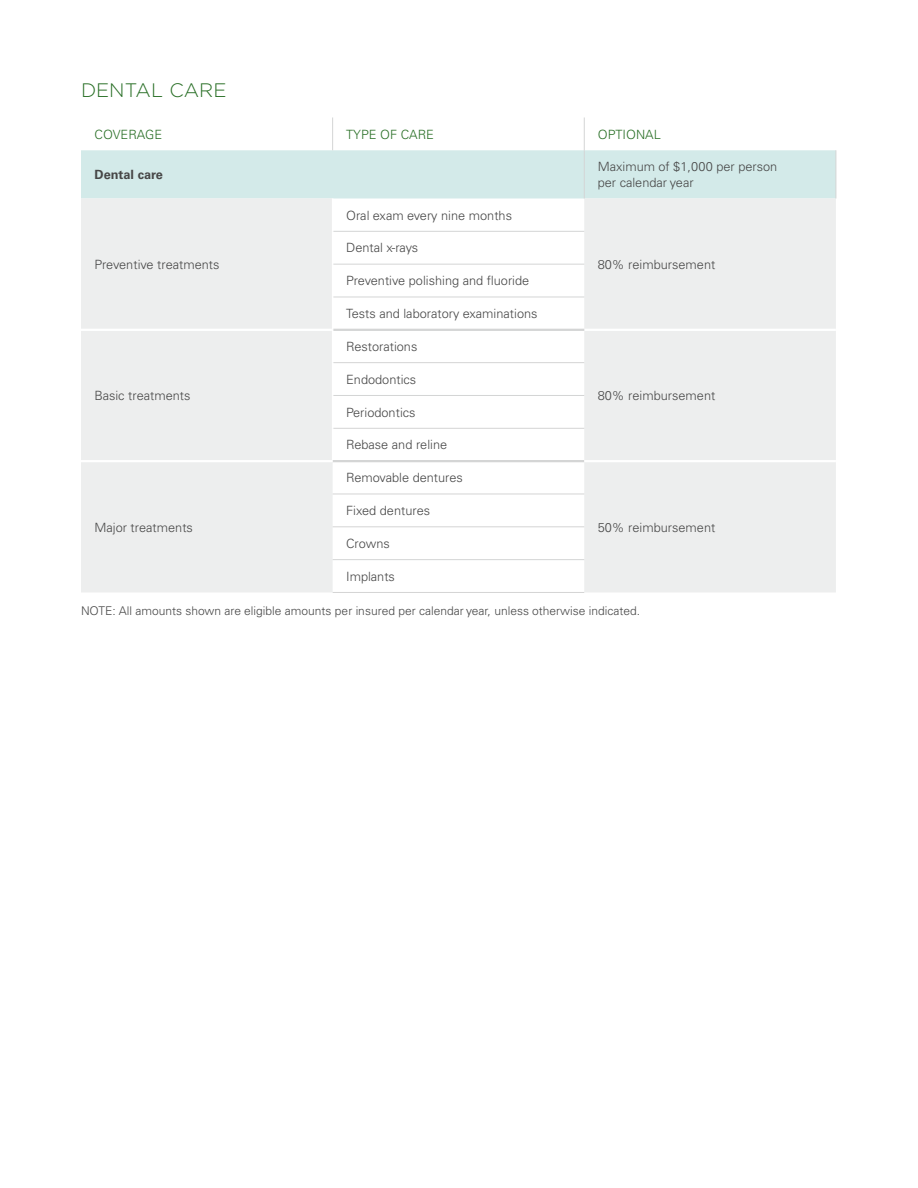
<style>
.page{position:relative;width:918px;height:1188px;background:#fff}
.page>*{position:absolute;margin:0;border:0;box-sizing:border-box;transform-origin:0 0}
.t1{font:300 19.5px "Gotham";color:#296f26}
.t2{font:300 12.75px/15.8px "Univers LT Pro 45";color:#474747}
.Titre_Entete_Colonne{font:300 12.75px "Univers LT Pro 45";color:#296f26}
.Titre_Entete_Rangee{font:700 12.75px "Univers LT Pro 65";color:#474747}
.P_Footnote{font:300 12px "Univers LT Pro 45";color:#474747}
</style>
<div class="page">
<div style="left:81px;top:150px;width:755px;height:48px;background:#d3eae9"></div>
<svg style="left:81px;top:198px;width:755px;height:394px"></svg>
<hr style="left:584px;top:150px;width:1px;height:48px;background:#d4d5d5">
<hr style="left:836px;top:150px;width:1px;height:48px;background:#d4d5d5">
<hr style="left:332px;top:198px;width:1px;height:33px;background:#fff">
<hr style="left:332px;top:231px;width:1px;height:33px;background:#fff">
<hr style="left:332px;top:264px;width:1px;height:33px;background:#fff">
<hr style="left:332px;top:297px;width:1px;height:33px;background:#fff">
<hr style="left:332px;top:330px;width:1px;height:33px;background:#fff">
<hr style="left:332px;top:363px;width:1px;height:32px;background:#fff">
<hr style="left:332px;top:395px;width:1px;height:33px;background:#fff">
<hr style="left:332px;top:428px;width:1px;height:32px;background:#fff">
<hr style="left:333px;top:231px;width:251px;height:1px;background:#d4d5d5">
<hr style="left:333px;top:264px;width:251px;height:1px;background:#d4d5d5">
<hr style="left:333px;top:297px;width:251px;height:1px;background:#d4d5d5">
<hr style="left:333px;top:362px;width:251px;height:1px;background:#d4d5d5">
<hr style="left:333px;top:395px;width:251px;height:1px;background:#d4d5d5">
<hr style="left:333px;top:428px;width:251px;height:1px;background:#d4d5d5">
<hr style="left:333px;top:494px;width:251px;height:1px;background:#d4d5d5">
<hr style="left:333px;top:526px;width:251px;height:1px;background:#d4d5d5">
<hr style="left:333px;top:559px;width:251px;height:1px;background:#d4d5d5">
<hr style="left:333px;top:592px;width:251px;height:1px;background:#d4d5d5">
<hr style="left:332px;top:117px;width:1px;height:33px;background:#d4d5d5">
<hr style="left:584px;top:117px;width:1px;height:33px;background:#d4d5d5">
<hr style="left:81px;top:329px;width:251px;height:2px;background:#fff">
<hr style="left:584px;top:329px;width:252px;height:2px;background:#fff">
<hr style="left:333px;top:329px;width:251px;height:2px;background:#d4d5d5">
<hr style="left:333px;top:460px;width:251px;height:2px;background:#d4d5d5">
<hr style="left:584px;top:460px;width:252px;height:2px;background:#fff">
<hr style="left:81px;top:460px;width:252px;height:2px;background:#fff">
<div style="left:94px;top:204px;width:231px;height:120px;background:#edeeee"></div>
<div style="left:94px;top:336px;width:231px;height:120px;background:#edeeee"></div>
<div style="left:94px;top:467px;width:231px;height:120px;background:#edeeee"></div>
<div style="left:598px;top:204px;width:230px;height:120px;background:#edeeee"></div>
<div style="left:598px;top:336px;width:230px;height:120px;background:#edeeee"></div>
<div style="left:598px;top:467px;width:230px;height:120px;background:#edeeee"></div>
<h2 class="t1" style="left:81px;top:77px;width:147px">DENTAL CARE</h2>
<p class="Titre_Entete_Colonne" style="left:94px;top:126px;width:69px">COVERAGE</p>
<p class="Titre_Entete_Colonne" style="left:346px;top:126px;width:89px">TYPE OF CARE</p>
<p class="Titre_Entete_Colonne" style="left:598px;top:126px;width:65px">OPTIONAL</p>
<p class="Titre_Entete_Rangee" style="left:94px;top:166px;width:70px">Dental care</p>
<p class="t2" style="left:598px;top:158px;width:181px">Maximum of $1,000 per person per calendar year</p>
<p class="t2" style="left:346px;top:207px;width:167px">Oral exam every nine months</p>
<p class="t2" style="left:346px;top:240px;width:74px">Dental x-rays</p>
<p class="t2" style="left:346px;top:272px;width:185px">Preventive polishing and fluoride</p>
<p class="t2" style="left:346px;top:305px;width:193px">Tests and laboratory examinations</p>
<p class="t2" style="left:346px;top:338px;width:73px">Restorations</p>
<p class="t2" style="left:346px;top:371px;width:72px">Endodontics</p>
<p class="t2" style="left:346px;top:404px;width:71px">Periodontics</p>
<p class="t2" style="left:346px;top:437px;width:103px">Rebase and reline</p>
<p class="t2" style="left:346px;top:469px;width:118px">Removable dentures</p>
<p class="t2" style="left:346px;top:502px;width:85px">Fixed dentures</p>
<p class="t2" style="left:346px;top:535px;width:45px">Crowns</p>
<p class="t2" style="left:346px;top:568px;width:50px">Implants</p>
<p class="P_Footnote" style="left:81px;top:603px;width:561px">NOTE: All amounts shown are eligible amounts per insured per calendar year, unless otherwise indicated.</p>
<p class="t2" style="left:94px;top:256px;width:127px">Preventive treatments</p>
<p class="t2" style="left:598px;top:256px;width:119px">80% reimbursement</p>
<p class="t2" style="left:94px;top:388px;width:98px">Basic treatments</p>
<p class="t2" style="left:598px;top:388px;width:119px">80% reimbursement</p>
<p class="t2" style="left:94px;top:519px;width:100px">Major treatments</p>
<p class="t2" style="left:598px;top:519px;width:119px">50% reimbursement</p>
</div>
